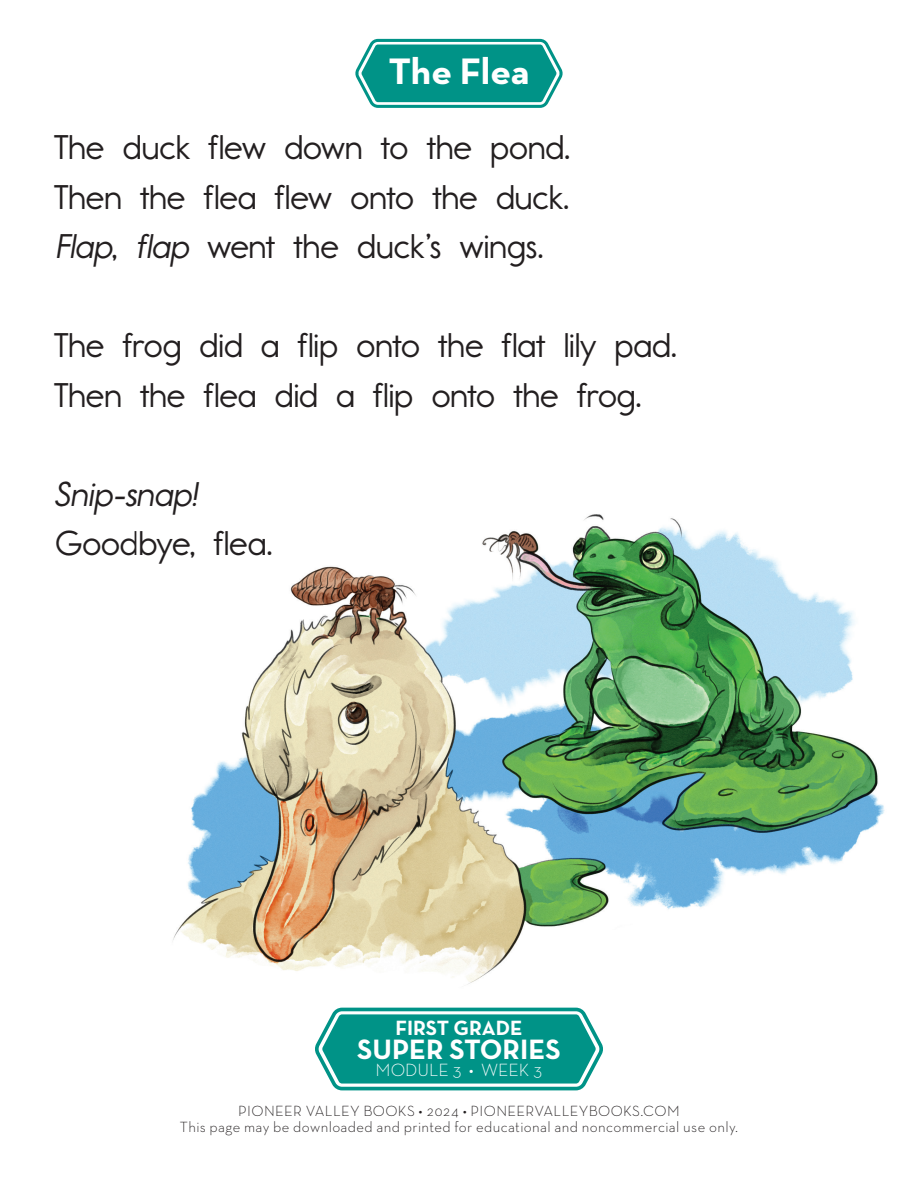
<style>
.page{position:relative;width:918px;height:1188px;background:#fff}
.page>*{position:absolute;margin:0;border:0;box-sizing:border-box;transform-origin:0 0}
.t1{font:700 37.5px "Neutra Text TF";letter-spacing:-.01em;color:#fff}
.t2{font:34.5px "Report School Rg";color:#231f20}
.t3{font:italic 34.5px "Report School Rg";letter-spacing:.01em;color:#231f20}
.t4{font:700 28.5px "Neutra Text TF";color:#fff}
.t5{font:700 21px "Neutra Text TF";color:#fff}
.t6{font:300 18px "Neutra Text TF";color:#fff}
.t7{font:300 15px "Neutra Text TF";letter-spacing:.025em;color:#231f20}
.s1{font-style:italic}
</style>
<div class="page">
<svg style="left:315px;top:1008px;width:288px;height:82px;background:#26a399"></svg>
<svg style="left:355px;top:39px;width:208px;height:69px;background:#2ba59b"></svg>
<img style="left:173px;top:514px;width:712px;height:471px">
<p class="t1" style="left:389px;top:48px;width:142px">The Flea</p>
<p class="t2" style="left:54px;top:127px;width:518px">The duck flew down to the pond.</p>
<p class="t2" style="left:54px;top:176px;width:517px">Then the flea flew onto the duck.</p>
<p class="t2" style="left:56px;top:226px;width:489px"><span class="s1">Flap</span>, <span class="s1">flap</span> went the duck’s wings.</p>
<p class="t2" style="left:54px;top:325px;width:625px">The frog did a flip onto the flat lily pad.</p>
<p class="t2" style="left:54px;top:374px;width:589px">Then the flea did a flip onto the frog.</p>
<p class="t3" style="left:54px;top:473px;width:144px">Snip-snap!</p>
<p class="t2" style="left:56px;top:523px;width:218px">Goodbye, flea.</p>
<p class="t5" style="left:395px;top:1015px;width:129px">FIRST GRADE</p>
<p class="t4" style="left:357px;top:1032px;width:205px">SUPER STORIES</p>
<p class="t6" style="left:376px;top:1059px;width:168px">MODULE 3 • WEEK 3</p>
<p class="t7" style="left:238px;top:1101px;width:443px">PIONEER VALLEY BOOKS • 2024 • PIONEERVALLEYBOOKS.COM</p>
<p class="t7" style="left:180px;top:1118px;width:560px">This page may be downloaded and printed for educational and noncommercial use only.</p>
</div>
